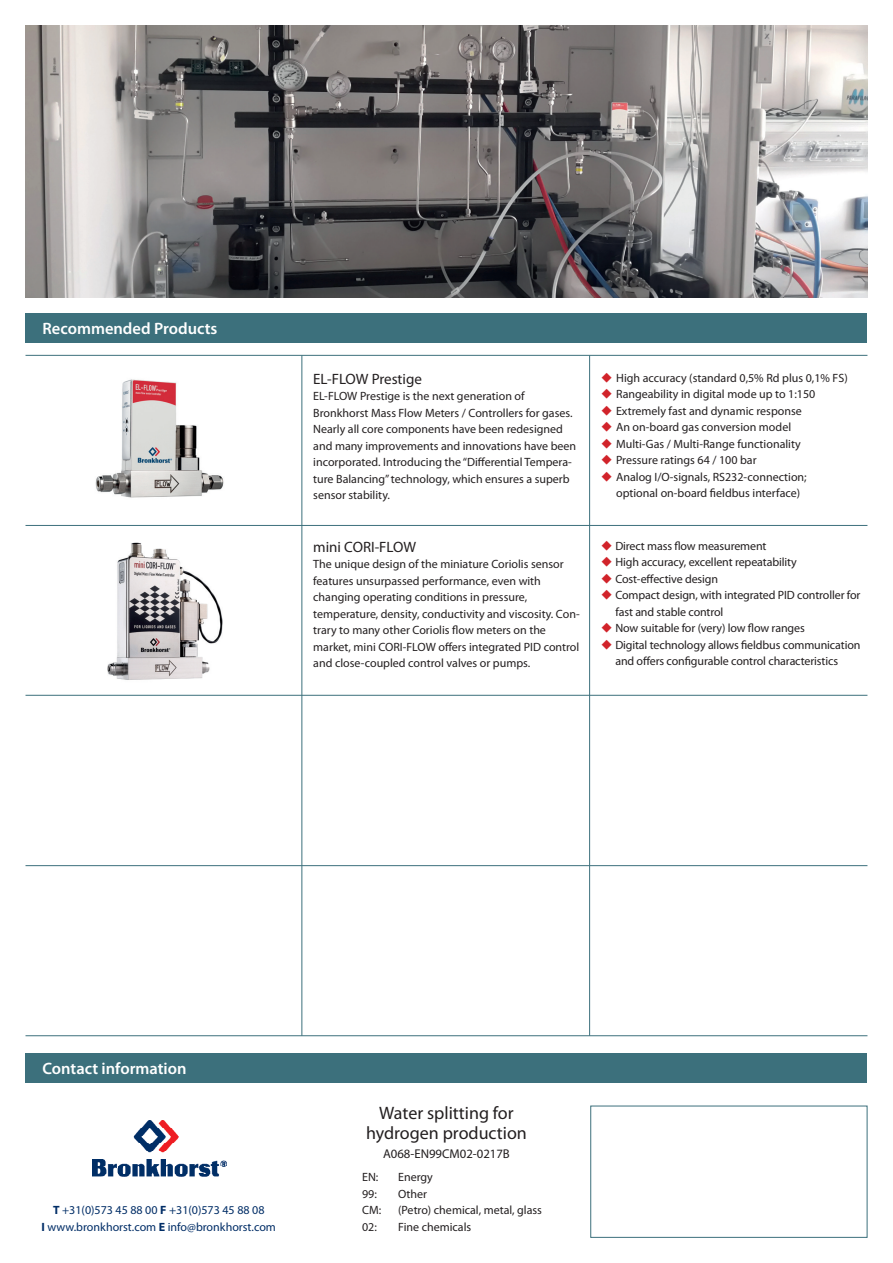
<style>
.page{position:relative;width:893px;height:1263px;background:#fff}
.page>*{position:absolute;margin:0;border:0;box-sizing:border-box;transform-origin:0 0}
.t1{font:18px/19.5px "Myriad Pro";color:#231f20;text-align:center}
.t2{font:600 16.5px "Myriad Pro";color:#fff}
.t3{font:15px "Myriad Pro";color:#231f20}
.t4{font:12.75px "Myriad Pro";color:#231f20}
.t5{font:12px/16.5px "Myriad Pro";color:#231f20}
.t6{font:12px/16.5px "Myriad Pro";color:#002d66;text-align:center}
.s1{color:#d1232a}
.s2{font-weight:700}
</style>
<div class="page">
<div style="left:26px;top:1053px;width:841px;height:29px;background:#3c707c"></div>
<img style="left:93px;top:1121px;width:134px;height:56px">
<div style="left:26px;top:313px;width:841px;height:30px;background:#3c707c"></div>
<hr style="left:302px;top:355px;width:1px;height:511px;background:#3c707c">
<hr style="left:589px;top:355px;width:1px;height:511px;background:#3c707c">
<hr style="left:26px;top:355px;width:841px;height:1px;background:#3c707c">
<hr style="left:26px;top:1035px;width:841px;height:1px;background:#3c707c">
<hr style="left:26px;top:525px;width:841px;height:1px;background:#3c707c">
<hr style="left:26px;top:695px;width:841px;height:1px;background:#3c707c">
<hr style="left:26px;top:865px;width:841px;height:1px;background:#3c707c">
<div style="left:590px;top:1106px;width:277px;height:132px;background:#fff;border:1px solid #3c707c"></div>
<hr style="left:302px;top:866px;width:1px;height:170px;background:#3c707c">
<hr style="left:589px;top:866px;width:1px;height:170px;background:#3c707c">
<img style="left:26px;top:26px;width:841px;height:272px">
<img style="left:95px;top:379px;width:129px;height:119px">
<img style="left:107px;top:542px;width:116px;height:138px">
<h2 class="t2" style="left:43px;top:318px;width:176px">Recommended Products</h2>
<p class="t3" style="left:313px;top:370px;width:110px">EL-FLOW Prestige</p>
<p class="t5" style="left:313px;top:388px;width:265px">EL-FLOW Prestige is the next generation of Bronkhorst Mass Flow Meters / Controllers for gases.<br>Nearly all core components have been redesigned and many improvements and innovations have been incorporated. Introducing the “Differential Tempera&shy;ture Balancing” technology, which ensures a superb sensor stability.</p>
<p class="t3" style="left:313px;top:538px;width:104px">mini CORI-FLOW</p>
<p class="t5" style="left:313px;top:556px;width:268px">The unique design of the miniature Coriolis sensor features unsurpassed performance, even with changing operating conditions in pressure, temperature, density, conductivity and viscosity. Con&shy;trary to many other Coriolis flow meters on the market, mini CORI-FLOW offers integrated PID control and close-coupled control valves or pumps.</p>
<p class="t5" style="left:601px;top:369px;width:248px"><span class="s1">◆</span> High accuracy (standard 0,5% Rd plus 0,1% FS)</p>
<p class="t5" style="left:601px;top:386px;width:216px"><span class="s1">◆</span> Rangeability in digital mode up to 1:150</p>
<p class="t5" style="left:601px;top:402px;width:202px"><span class="s1">◆</span> Extremely fast and dynamic response</p>
<p class="t5" style="left:601px;top:419px;width:192px"><span class="s1">◆</span> An on-board gas conversion model</p>
<p class="t5" style="left:601px;top:435px;width:201px"><span class="s1">◆</span> Multi-Gas / Multi-Range functionality</p>
<p class="t5" style="left:601px;top:452px;width:157px"><span class="s1">◆</span> Pressure ratings 64 / 100 bar</p>
<p class="t5" style="left:616px;top:468px;width:192px;text-indent:-15px"><span class="s1">◆</span> Analog I/O-signals, RS232-connection; optional on-board fieldbus interface)</p>
<p class="t5" style="left:601px;top:537px;width:167px"><span class="s1">◆</span> Direct mass flow measurement</p>
<p class="t5" style="left:601px;top:554px;width:197px"><span class="s1">◆</span> High accuracy, excellent repeatability</p>
<p class="t5" style="left:601px;top:570px;width:119px"><span class="s1">◆</span> Cost-effective design</p>
<p class="t5" style="left:615px;top:587px;width:247px;text-indent:-14px"><span class="s1">◆</span> Compact design, with integrated PID controller for fast and stable control</p>
<p class="t5" style="left:601px;top:620px;width:205px"><span class="s1">◆</span> Now suitable for (very) low flow ranges</p>
<p class="t5" style="left:615px;top:636px;width:247px;text-indent:-14px"><span class="s1">◆</span> Digital technology allows fieldbus communication and offers configurable control characteristics</p>
<h2 class="t2" style="left:43px;top:1058px;width:146px">Contact information</h2>
<p class="t6" style="left:42px;top:1202px;width:236px"><span class="s2">T</span> +31(0)573 45 88 00 <span class="s2">F</span> +31(0)573 45 88 08<br><span class="s2">I</span> www.bronkhorst.com <span class="s2">E</span> info@bronkhorst.com</p>
<h1 class="t1" style="left:366px;top:1103px;width:162px">Water splitting for hydrogen production</h1>
<p class="t4" style="left:383px;top:1146px;width:128px">A068-EN99CM02-0217B</p>
<p class="t5" style="left:362px;top:1168px;width:18px">EN:</p>
<p class="t5" style="left:398px;top:1168px;width:36px">Energy</p>
<p class="t5" style="left:362px;top:1185px;width:16px">99:</p>
<p class="t5" style="left:398px;top:1185px;width:31px">Other</p>
<p class="t5" style="left:362px;top:1201px;width:21px">CM:</p>
<p class="t5" style="left:398px;top:1201px;width:145px">(Petro) chemical, metal, glass</p>
<p class="t5" style="left:362px;top:1218px;width:16px">02:</p>
<p class="t5" style="left:398px;top:1218px;width:75px">Fine chemicals</p>
</div>
